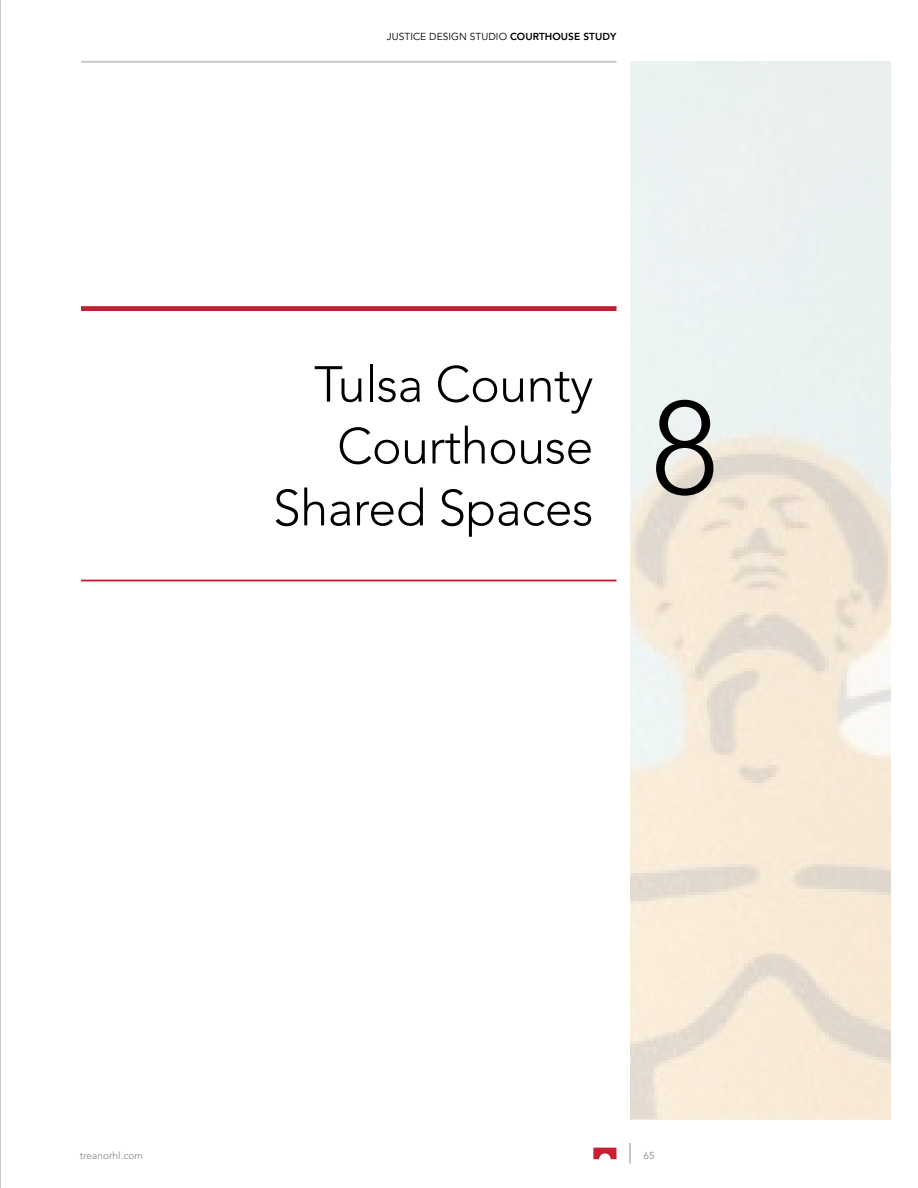
<style>
.page{position:relative;width:918px;height:1188px;background:#fff}
.page>*{position:absolute;margin:0;border:0;box-sizing:border-box;transform-origin:0 0}
.t1{font:300 131.1px "Avenir LT Std";color:#000}
.t2{font:300 50.1px/61.8px "Avenir LT Std";letter-spacing:-.01em;color:#000;text-align:right}
.t3{font:10.05px "Avenir LT Std";letter-spacing:.005em;color:#000}
.t4{font:10.05px "Avenir LT Std";letter-spacing:.005em;color:#8a8a8d}
.s1{font-weight:800}
</style>
<div class="page">
<hr style="left:81px;top:61px;width:535px;height:2px;background:#c5c7c8">
<svg style="left:630px;top:1143px;width:1px;height:20px"></svg>
<svg style="left:593px;top:1148px;width:23px;height:11px"></svg>
<hr style="left:0;top:0;width:1px;height:1188px;background:#c5c7c8">
<div style="left:81px;top:306px;width:535px;height:5px;background:#c32032"></div>
<hr style="left:81px;top:580px;width:535px;height:1px;background:#c32032">
<p class="t3" style="left:387px;top:31px;width:231px">JUSTICE DESIGN STUDIO <span class="s1">COURTHOUSE STUDY</span></p>
<h2 class="t2" style="left:273px;top:354px;width:322px">Tulsa County<br>Courthouse<br>Shared Spaces</h2>
<h1 class="t1" style="left:651px;top:372px;width:70px">8</h1>
<p class="t4" style="left:80px;top:1150px;width:65px">treanorhl.com</p>
<p class="t4" style="left:643px;top:1150px;width:13px">65</p>
</div>
